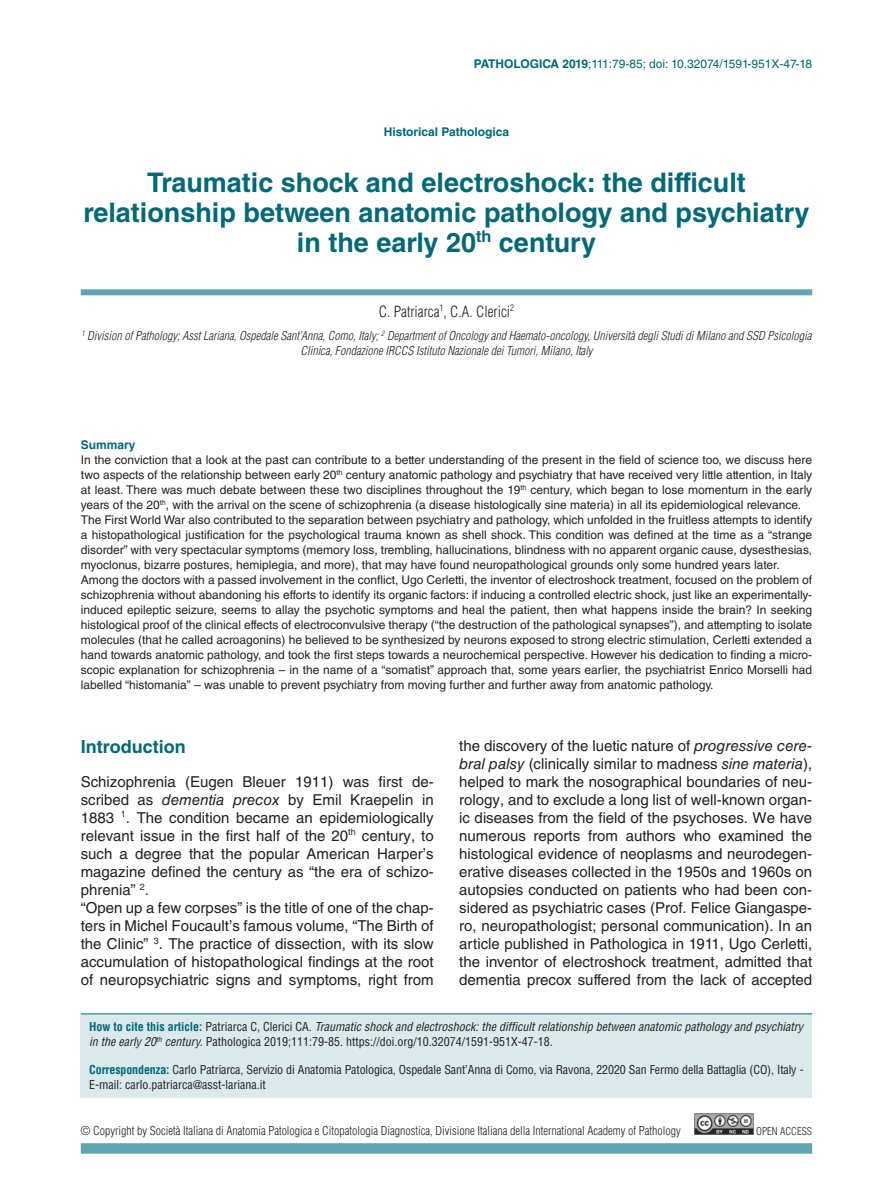
<style>
.page{position:relative;width:893px;height:1191px;background:#fff}
.page>*{position:absolute;margin:0;border:0;box-sizing:border-box;transform-origin:0 0}
.t1{font:700 27px/30px "Helvetica LT Std";color:#006876;text-align:center}
.t2{font:700 18px "Helvetica LT Std";color:#006876}
.t3{font:15px/18px "Helvetica LT Std";color:#231f20}
.t4{font:300 condensed 15px "Helvetica LT Std";color:#231f20}
.t5{font:12px/15px "Helvetica LT Std";color:#231f20}
.t6{font:italic condensed 12px/15px "Helvetica LT Std";color:#231f20}
.t7{font:italic 300 condensed 12px/15px "Helvetica LT Std";color:#231f20;text-align:center}
.t8{font:condensed 12px/15px "Helvetica LT Std";letter-spacing:-.01em;color:#231f20}
.t9{font:300 condensed 12px "Helvetica LT Std";color:#231f20}
.t10{font:12px "Helvetica LT Std";color:#006876}
.t11{font:700 12px "Helvetica LT Std";color:#006876}
.t12{font:300 condensed 10.5px "Helvetica LT Std";color:#231f20}
.s1{font-weight:700}
.s2{font-style:italic}
.s3{font-weight:700;font-style:normal;color:#006876}
.s4{font-style:normal}
.s5{font-weight:700;color:#006876}
</style>
<div class="page">
<div style="left:81px;top:1014px;width:731px;height:83px;background:#dae9ec"></div>
<hr style="left:81px;top:1013px;width:731px;height:1px;background:#006876">
<div style="left:81px;top:289px;width:731px;height:6px;background:#62a5b2"></div>
<div style="left:81px;top:1143px;width:731px;height:10px;background:#62a5b2"></div>
<img style="left:694px;top:1113px;width:60px;height:21px">
<p class="t10" style="left:474px;top:57px;width:340px"><span class="s1">PATHOLOGICA 2019</span>;111:79-85; doi: 10.32074/1591-951X-47-18</p>
<p class="t11" style="left:384px;top:125px;width:127px">Historical Pathologica</p>
<h1 class="t1" style="left:83px;top:167px;width:727px">Traumatic shock and electroshock: the difficult relationship between anatomic pathology and psychiatry in the early 20<sup>th</sup> century</h1>
<p class="t4" style="left:379px;top:302px;width:137px">C. Patriarca<sup>1</sup>, C.A. Clerici<sup>2</sup></p>
<p class="t7" style="left:81px;top:328px;width:732px"><sup>1</sup> Division of Pathology; Asst Lariana, Ospedale Sant’Anna, Como, Italy; <sup>2</sup> Department of Oncology and Haemato-oncology, Università degli Studi di Milano and SSD Psicologia<br>Clinica, Fondazione IRCCS Istituto Nazionale dei Tumori, Milano, Italy</p>
<p class="t11" style="left:81px;top:438px;width:56px">Summary</p>
<p class="t5" style="left:81px;top:452px;width:733px">In the conviction that a look at the past can contribute to a better understanding of the present in the field of science too, we discuss here two aspects of the relationship between early 20<sup>th</sup> century anatomic pathology and psychiatry that have received very little attention, in Italy at least. There was much debate between these two disciplines throughout the 19<sup>th</sup> century, which began to lose momentum in the early years of the 20<sup>th</sup>, with the arrival on the scene of schizophrenia (a disease histologically sine materia) in all its epidemiological relevance.<br>The First World War also contributed to the separation between psychiatry and pathology, which unfolded in the fruitless attempts to identify a histopathological justification for the psychological trauma known as shell shock. This condition was defined at the time as a “strange disorder” with very spectacular symptoms (memory loss, trembling, hallucinations, blindness with no apparent organic cause, dysesthesias, myoclonus, bizarre postures, hemiplegia, and more), that may have found neuropathological grounds only some hundred years later.<br>Among the doctors with a passed involvement in the conflict, Ugo Cerletti, the inventor of electroshock treatment, focused on the problem of schizophrenia without abandoning his efforts to identify its organic factors: if inducing a controlled electric shock, just like an experimentally&shy;induced epileptic seizure, seems to allay the psychotic symptoms and heal the patient, then what happens inside the brain? In seeking histological proof of the clinical effects of electroconvulsive therapy (“the destruction of the pathological synapses”), and attempting to isolate molecules (that he called acroagonins) he believed to be synthesized by neurons exposed to strong electric stimulation, Cerletti extended a hand towards anatomic pathology, and took the first steps towards a neurochemical perspective. However his dedication to finding a micro&shy;scopic explanation for schizophrenia – in the name of a “somatist” approach that, some years earlier, the psychiatrist Enrico Morselli had labelled “histomania” – was unable to prevent psychiatry from moving further and further away from anatomic pathology.</p>
<h2 class="t2" style="left:81px;top:736px;width:106px">Introduction</h2>
<p class="t3" style="left:81px;top:772px;width:354px">Schizophrenia (Eugen Bleuer 1911) was first de&shy;scribed as <span class="s2">dementia precox</span> by Emil Kraepelin in 1883 <sup>1</sup>. The condition became an epidemiologically relevant issue in the first half of the 20<sup>th</sup> century, to such a degree that the popular American Harper’s magazine defined the century as “the era of schizo&shy;phrenia” <sup>2</sup>.<br>“Open up a few corpses” is the title of one of the chap&shy;ters in Michel Foucault’s famous volume, “The Birth of the Clinic” <sup>3</sup>. The practice of dissection, with its slow accumulation of histopathological findings at the root of neuropsychiatric signs and symptoms, right from</p>
<p class="t3" style="left:459px;top:737px;width:354px;text-align:justify">the discovery of the luetic nature of <span class="s2">progressive cere&shy;bral palsy</span> (clinically similar to madness <span class="s2">sine materia</span>), helped to mark the nosographical boundaries of neu&shy;rology, and to exclude a long list of well-known organ&shy;ic diseases from the field of the psychoses. We have numerous reports from authors who examined the histological evidence of neoplasms and neurodegen&shy;erative diseases collected in the 1950s and 1960s on autopsies conducted on patients who had been con&shy;sidered as psychiatric cases (Prof. Felice Giangaspe&shy;ro, neuropathologist; personal communication). In an article published in Pathologica in 1911, Ugo Cerletti, the inventor of electroshock treatment, admitted that dementia precox suffered from the lack of accepted</p>
<p class="t6" style="left:89px;top:1019px;width:715px"><span class="s3">How to cite this article:</span> <span class="s4">Patriarca C, Clerici CA.</span> Traumatic shock and electroshock: the difficult relationship between anatomic pathology and psychiatry in the early 20<sup>th</sup> century. <span class="s4">Pathologica 2019;111:79-85. https://doi.org/10.32074/1591-951X-47-18.</span></p>
<p class="t8" style="left:89px;top:1062px;width:716px"><span class="s5">Correspondenza:</span> Carlo Patriarca, Servizio di Anatomia Patologica, Ospedale Sant’Anna di Como, via Ravona, 22020 San Fermo della Battaglia (CO), Italy -<br>E-mail: carlo.patriarca@asst-lariana.it</p>
<p class="t9" style="left:81px;top:1122px;width:602px">© Copyright by Società Italiana di Anatomia Patologica e Citopatologia Diagnostica, Divisione Italiana della International Academy of Pathology</p>
<p class="t12" style="left:756px;top:1124px;width:58px">OPEN ACCESS</p>
</div>
